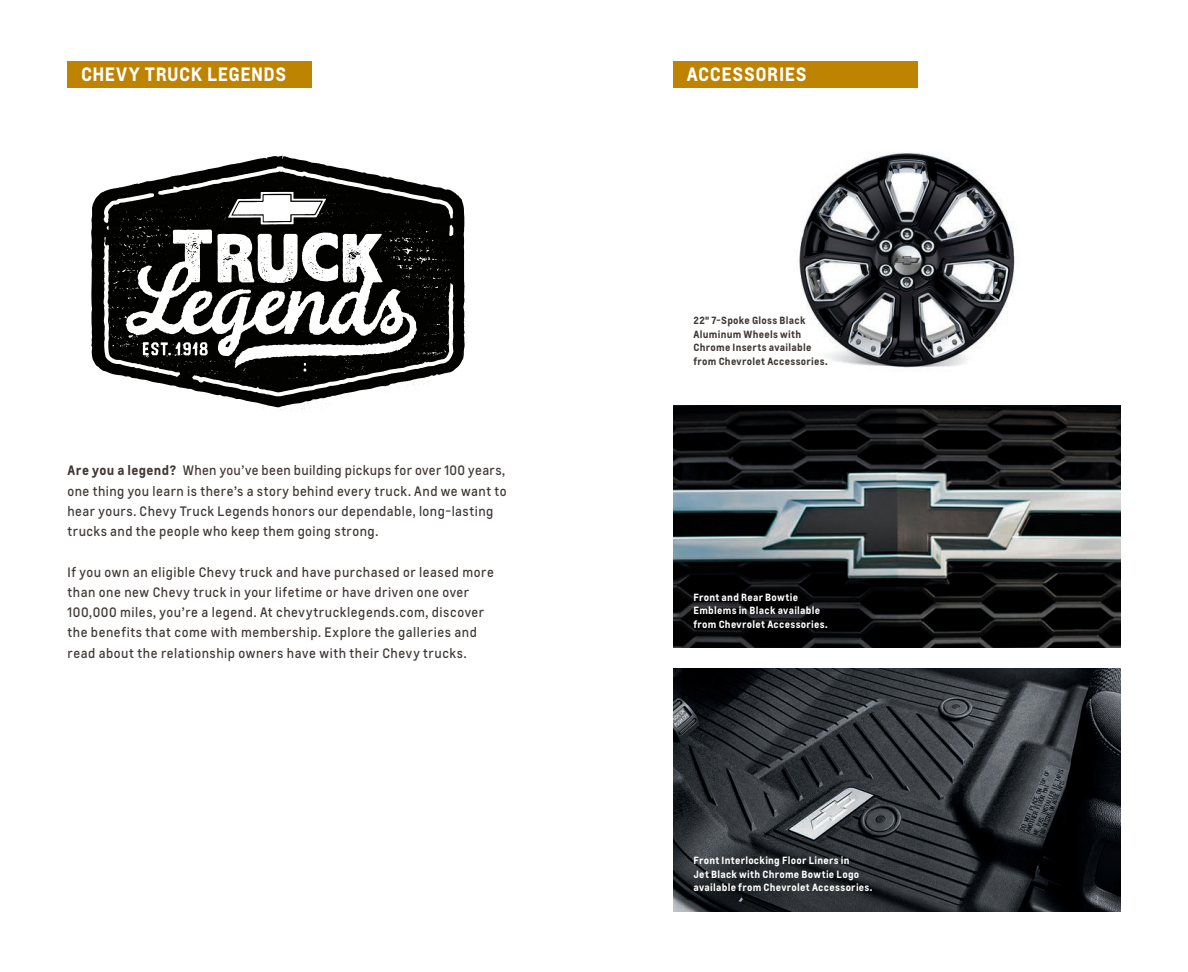
<style>
.page{position:relative;width:1188px;height:972px;background:#fff}
.page>*{position:absolute;margin:0;border:0;box-sizing:border-box;transform-origin:0 0}
.t1{font:700 18px "Louis Global 2";letter-spacing:.03em;color:#fff}
.t2{font:12.75px/20.2px "Louis Global 2";letter-spacing:.04em;color:#3e3835}
.t3{font:700 9.75px/13.5px "Louis Global 2";letter-spacing:.025em;color:#fff}
.t4{font:700 9.75px/13.5px "Louis Global 2";letter-spacing:.025em;color:#3e3835}
.s1{font-weight:700}
</style>
<div class="page">
<svg style="left:91px;top:156px;width:376px;height:255px;fill:#020201"></svg>
<img style="left:799px;top:152px;width:216px;height:216px">
<img style="left:673px;top:668px;width:447px;height:243px">
<img style="left:673px;top:405px;width:447px;height:243px">
<div style="left:68px;top:61px;width:244px;height:27px;background:#be8300"></div>
<div style="left:673px;top:61px;width:245px;height:27px;background:#be8300"></div>
<h1 class="t1" style="left:81px;top:61px;width:207px">CHEVY TRUCK LEGENDS</h1>
<h1 class="t1" style="left:687px;top:61px;width:121px">ACCESSORIES</h1>
<p class="t2" style="left:68px;top:460px;width:441px"><span class="s1">Are you a legend?</span> When you’ve been building pickups for over 100 years, one thing you learn is there’s a story behind every truck. And we want to hear yours. Chevy Truck Legends honors our dependable, long-lasting trucks and the people who keep them going strong.</p>
<p class="t2" style="left:68px;top:562px;width:428px">If you own an eligible Chevy truck and have purchased or leased more than one new Chevy truck in your lifetime or have driven one over 100,000 miles, you’re a legend. At chevytrucklegends.com, discover the benefits that come with membership. Explore the galleries and read about the relationship owners have with their Chevy trucks.</p>
<p class="t4" style="left:694px;top:313px;width:136px">22" 7-Spoke Gloss Black<br>Aluminum Wheels with<br>Chrome Inserts available from Chevrolet Accessories.</p>
<p class="t3" style="left:694px;top:590px;width:136px">Front and Rear Bowtie<br>Emblems in Black available from Chevrolet Accessories.</p>
<p class="t3" style="left:694px;top:853px;width:181px">Front Interlocking Floor Liners in<br>Jet Black with Chrome Bowtie Logo available from Chevrolet Accessories.</p>
</div>
